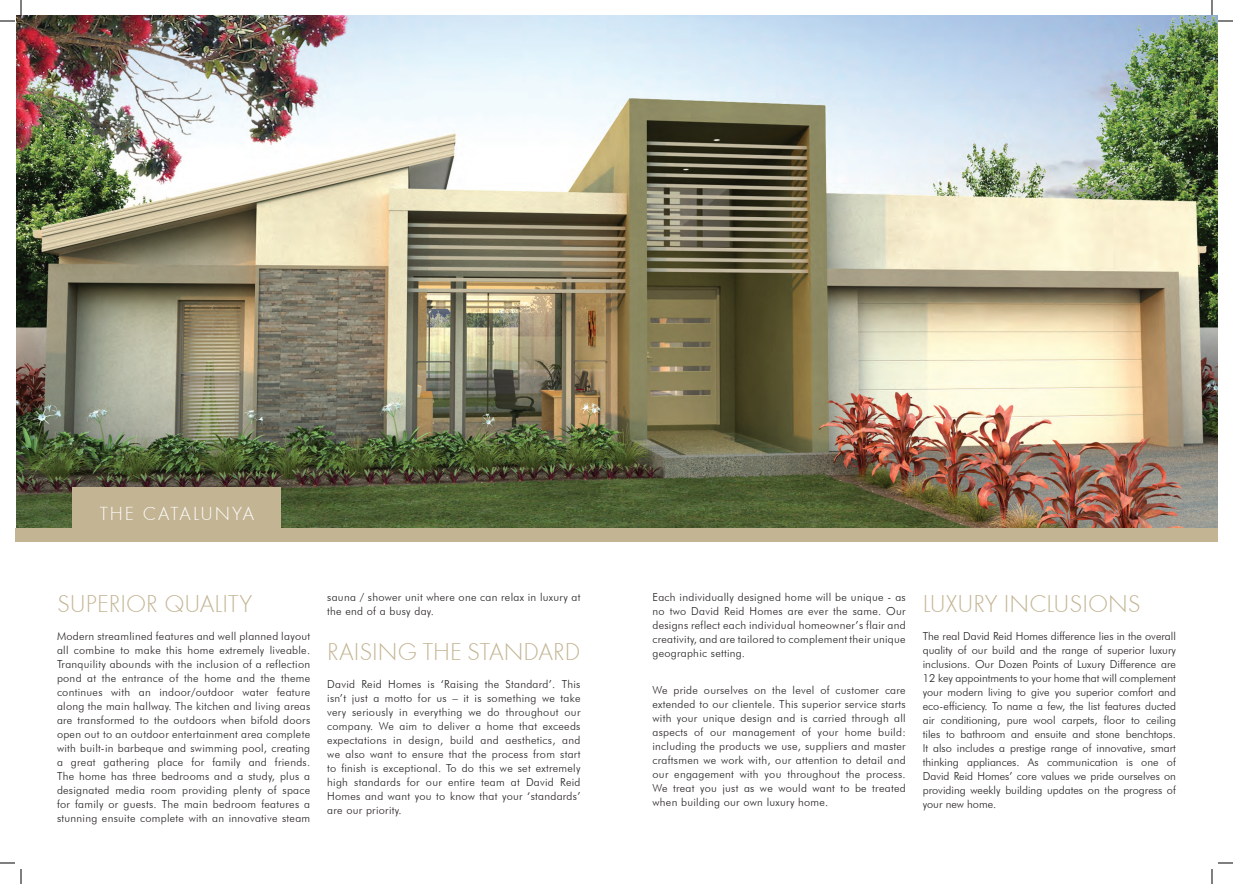
<style>
.page{position:relative;width:1233px;height:884px;background:#fff}
.page>*{position:absolute;margin:0;border:0;box-sizing:border-box;transform-origin:0 0}
.t1{font:25.2px "Futura T Ligh";color:#c3b493}
.t2{font:19.5px "Futura T Ligh";letter-spacing:.1em;color:#fff}
.t3{font:300 11px/14px "Futura BT";letter-spacing:.025em;color:#231f20;text-align:justify}
</style>
<div class="page">
<img style="left:16px;top:15px;width:1201px;height:513px">
<div style="left:73px;top:487px;width:208px;height:54px;background:#c3b493"></div>
<div style="left:15px;top:528px;width:1202px;height:13px;background:#c3b493"></div>
<svg style="left:1218px;top:20px;width:14px;height:2px"></svg>
<svg style="left:1218px;top:862px;width:14px;height:2px"></svg>
<svg style="left:0;top:1px;width:22px;height:21px"></svg>
<svg style="left:0;top:862px;width:22px;height:22px"></svg>
<svg style="left:1211px;top:1px;width:1px;height:14px"></svg>
<svg style="left:1211px;top:869px;width:1px;height:15px"></svg>
<h2 class="t2" style="left:100px;top:502px;width:156px">THE CATALUNYA</h2>
<h1 class="t1" style="left:57px;top:588px;width:197px">SUPERIOR QUALITY</h1>
<p class="t3" style="left:57px;top:629px;width:255px">Modern streamlined features and well planned layout all combine to make this home extremely liveable.<br>Tranquility abounds with the inclusion of a reflection pond at the entrance of the home and the theme continues with an indoor/outdoor water feature along the main hallway. The kitchen and living areas are transformed to the outdoors when bifold doors open out to an outdoor entertainment area complete with built-in barbeque and swimming pool, creating a great gathering place for family and friends.<br>The home has three bedrooms and a study, plus a designated media room providing plenty of space for family or guests. The main bedroom features a stunning ensuite complete with an innovative steam</p>
<p class="t3" style="left:327px;top:590px;width:255px">sauna / shower unit where one can relax in luxury at the end of a busy day.</p>
<h1 class="t1" style="left:327px;top:636px;width:255px">RAISING THE STANDARD</h1>
<p class="t3" style="left:327px;top:677px;width:255px">David Reid Homes is ‘Raising the Standard’. This isn’t just a motto for us – it is something we take very seriously in everything we do throughout our company. We aim to deliver a home that exceeds expectations in design, build and aesthetics, and we also want to ensure that the process from start to finish is exceptional. To do this we set extremely high standards for our entire team at David Reid Homes and want you to know that your ‘standards’ are our priority.</p>
<p class="t3" style="left:652px;top:590px;width:255px">Each individually designed home will be unique - as no two David Reid Homes are ever the same. Our designs reflect each individual homeowner’s flair and creativity, and are tailored to complement their unique geographic setting.</p>
<p class="t3" style="left:652px;top:683px;width:255px">We pride ourselves on the level of customer care extended to our clientele. This superior service starts with your unique design and is carried through all aspects of our management of your home build: including the products we use, suppliers and master craftsmen we work with, our attention to detail and our engagement with you throughout the process.<br>We treat you just as we would want to be treated when building our own luxury home.</p>
<h1 class="t1" style="left:922px;top:588px;width:220px">LUXURY INCLUSIONS</h1>
<p class="t3" style="left:922px;top:629px;width:255px">The real David Reid Homes difference lies in the overall quality of our build and the range of superior luxury inclusions. Our Dozen Points of Luxury Difference are 12 key appointments to your home that will complement your modern living to give you superior comfort and eco-efficiency. To name a few, the list features ducted air conditioning, pure wool carpets, floor to ceiling tiles to bathroom and ensuite and stone benchtops.<br>It also includes a prestige range of innovative, smart thinking appliances. As communication is one of David Reid Homes’ core values we pride ourselves on providing weekly building updates on the progress of your new home.</p>
</div>
